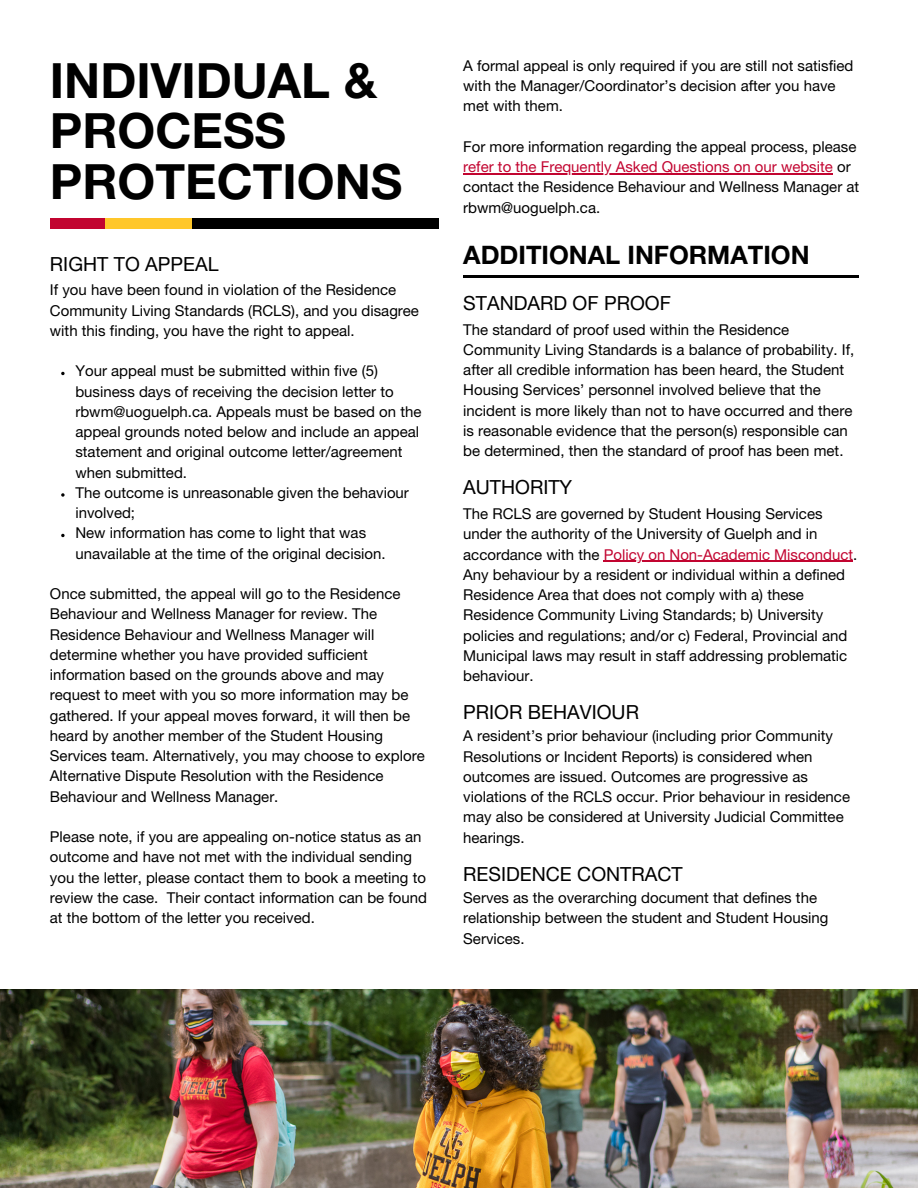
<style>
.page{position:relative;width:918px;height:1188px;background:#fff}
.page>*{position:absolute;margin:0;border:0;box-sizing:border-box;transform-origin:0 0}
.t1{font:700 48.75px/50.7px "Helvetica Neue LT Pro";color:#000}
.t2{font:700 25.5px "Helvetica Neue LT Pro";color:#000}
.t3{font:19.5px "Helvetica Neue LT Pro";color:#000}
.t4{font:15px/20.2px "Helvetica Neue LT Pro";color:#000}
.s1{color:#c20430}
</style>
<div class="page">
<hr style="left:463px;top:275px;width:396px;height:2px;background:#000">
<svg style="left:61px;top:372px;width:4px;height:3px"></svg>
<svg style="left:61px;top:493px;width:4px;height:4px"></svg>
<svg style="left:61px;top:534px;width:4px;height:3px"></svg>
<hr style="left:604px;top:561px;width:249px;height:1px;background:#c20430">
<hr style="left:463px;top:173px;width:370px;height:1px;background:#c20430">
<img style="left:0;top:989px;width:918px;height:199px">
<div style="left:188px;top:218px;width:250px;height:11px;background:#000"></div>
<div style="left:50px;top:218px;width:58px;height:11px;background:#c20430"></div>
<div style="left:105px;top:218px;width:86px;height:11px;background:#ffc72a"></div>
<p class="t1" style="left:50px;top:62px;width:354px">INDIVIDUAL &amp;<br>PROCESS<br>PROTECTIONS</p>
<p class="t4" style="left:463px;top:57px;width:392px">A formal appeal is only required if you are still not satisfied with the Manager/Coordinator’s decision after you have met with them.</p>
<p class="t4" style="left:463px;top:138px;width:398px">For more information regarding the appeal process, please <span class="s1">refer to the Frequently Asked Questions on our website</span> or contact the Residence Behaviour and Wellness Manager at rbwm@uoguelph.ca.</p>
<p class="t3" style="left:50px;top:257px;width:170px">RIGHT TO APPEAL</p>
<p class="t2" style="left:463px;top:246px;width:348px">ADDITIONAL INFORMATION</p>
<p class="t4" style="left:50px;top:282px;width:371px">If you have been found in violation of the Residence<br>Community Living Standards (RCLS), and you disagree with this finding, you have the right to appeal.</p>
<p class="t4" style="left:75px;top:363px;width:348px">Your appeal must be submitted within five (5) business days of receiving the decision letter to rbwm@uoguelph.ca. Appeals must be based on the appeal grounds noted below and include an appeal statement and original outcome letter/agreement when submitted.</p>
<p class="t4" style="left:75px;top:484px;width:335px">The outcome is unreasonable given the behaviour involved;</p>
<p class="t4" style="left:75px;top:525px;width:312px">New information has come to light that was unavailable at the time of the original decision.</p>
<p class="t4" style="left:50px;top:586px;width:376px">Once submitted, the appeal will go to the Residence Behaviour and Wellness Manager for review. The Residence Behaviour and Wellness Manager will determine whether you have provided sufficient information based on the grounds above and may request to meet with you so more information may be gathered. If your appeal moves forward, it will then be heard by another member of the Student Housing Services team. Alternatively, you may choose to explore Alternative Dispute Resolution with the Residence Behaviour and Wellness Manager.</p>
<p class="t4" style="left:50px;top:829px;width:379px">Please note, if you are appealing on-notice status as an outcome and have not met with the individual sending you the letter, please contact them to book a meeting to review the case. Their contact information can be found at the bottom of the letter you received.</p>
<p class="t3" style="left:463px;top:296px;width:209px">STANDARD OF PROOF</p>
<p class="t4" style="left:463px;top:321px;width:393px">The standard of proof used within the Residence Community Living Standards is a balance of probability. If, after all credible information has been heard, the Student Housing Services’ personnel involved believe that the incident is more likely than not to have occurred and there is reasonable evidence that the person(s) responsible can be determined, then the standard of proof has been met.</p>
<p class="t3" style="left:463px;top:480px;width:111px">AUTHORITY</p>
<p class="t4" style="left:463px;top:506px;width:396px">The RCLS are governed by Student Housing Services under the authority of the University of Guelph and in accordance with the <span class="s1">Policy on Non-Academic Misconduct</span>.<br>Any behaviour by a resident or individual within a defined Residence Area that does not comply with a) these Residence Community Living Standards; b) University policies and regulations; and/or c) Federal, Provincial and Municipal laws may result in staff addressing problematic behaviour.</p>
<p class="t3" style="left:463px;top:705px;width:177px">PRIOR BEHAVIOUR</p>
<p class="t4" style="left:463px;top:728px;width:388px">A resident’s prior behaviour (including prior Community Resolutions or Incident Reports) is considered when outcomes are issued. Outcomes are progressive as violations of the RCLS occur. Prior behaviour in residence may also be considered at University Judicial Committee hearings.</p>
<p class="t3" style="left:463px;top:867px;width:221px">RESIDENCE CONTRACT</p>
<p class="t4" style="left:463px;top:890px;width:367px">Serves as the overarching document that defines the relationship between the student and Student Housing<br>Services.</p>
</div>
